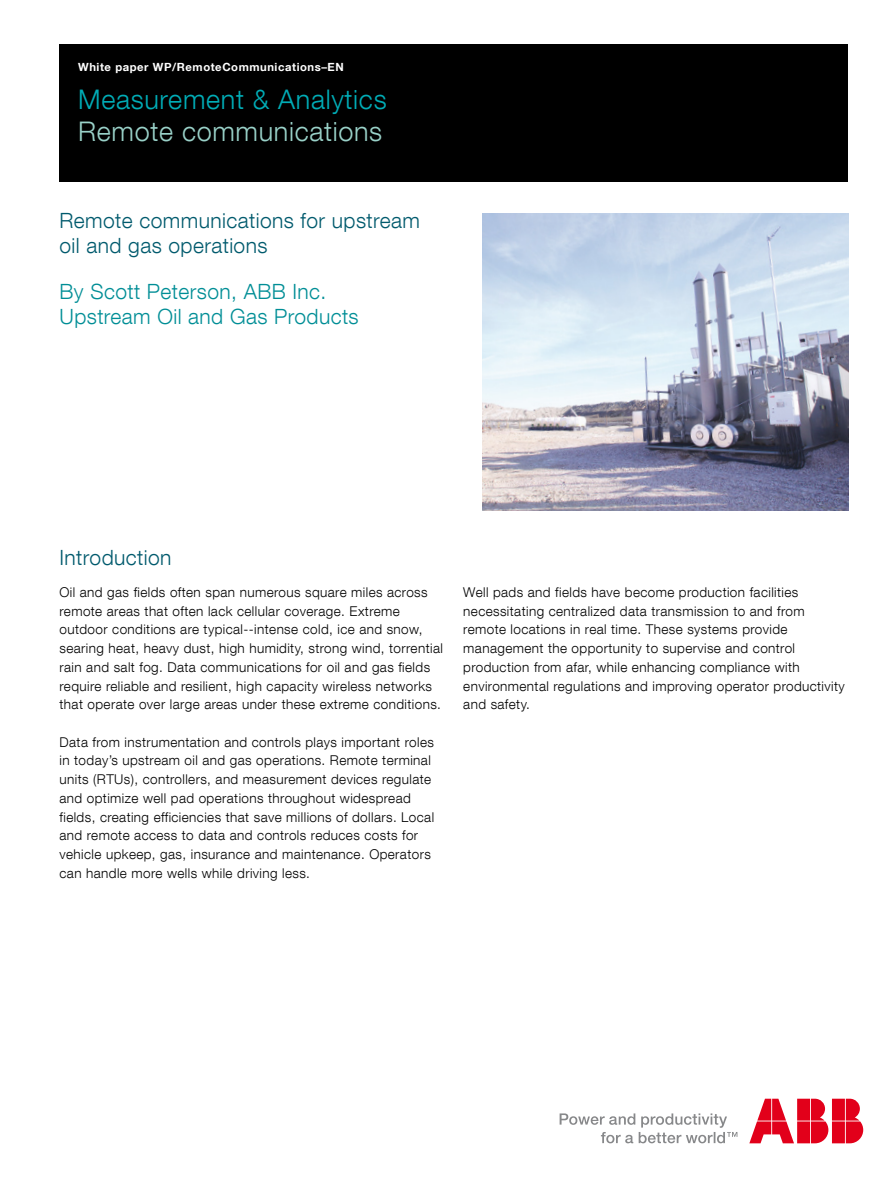
<style>
.page{position:relative;width:893px;height:1188px;background:#fff}
.page>*{position:absolute;margin:0;border:0;box-sizing:border-box;transform-origin:0 0}
.t1{font:300 27px "ABB Neue Helvetica";letter-spacing:.025em;color:#00acb6}
.t2{font:300 27px "ABB Neue Helvetica";letter-spacing:.025em;color:#99d1c8}
.t3{font:300 21px/24.8px "ABB Neue Helvetica";letter-spacing:.02em;color:#005a6d}
.t4{font:300 21px/24.8px "ABB Neue Helvetica";letter-spacing:.02em;color:#008e96}
.t5{font:300 13.5px/18.8px "ABB Neue Helvetica";letter-spacing:.03em;color:#000}
.t6{font:700 11.25px "ABB Neue Helvetica";letter-spacing:.05em;color:#fff}
</style>
<div class="page">
<img style="left:482px;top:213px;width:366px;height:297px">
<svg style="left:560px;top:1113px;width:177px;height:30px"></svg>
<svg style="left:749px;top:1099px;width:114px;height:44px"></svg>
<div style="left:60px;top:45px;width:788px;height:137px;background:#000"></div>
<p class="t6" style="left:78px;top:60px;width:267px">White paper WP/RemoteCommunications–EN</p>
<h1 class="t1" style="left:78px;top:83px;width:310px">Measurement &amp; Analytics</h1>
<h1 class="t2" style="left:78px;top:115px;width:306px">Remote communications</h1>
<h2 class="t3" style="left:60px;top:208px;width:362px">Remote communications for upstream oil and gas operations</h2>
<h2 class="t4" style="left:60px;top:279px;width:301px">By Scott Peterson, ABB Inc.<br>Upstream Oil and Gas Products</h2>
<h2 class="t3" style="left:60px;top:544px;width:113px">Introduction</h2>
<p class="t5" style="left:60px;top:583px;width:385px">Oil and gas fields often span numerous square miles across remote areas that often lack cellular coverage. Extreme outdoor conditions are typical--intense cold, ice and snow, searing heat, heavy dust, high humidity, strong wind, torrential rain and salt fog. Data communications for oil and gas fields require reliable and resilient, high capacity wireless networks that operate over large areas under these extreme conditions.</p>
<p class="t5" style="left:60px;top:732px;width:376px">Data from instrumentation and controls plays important roles in today’s upstream oil and gas operations. Remote terminal units (RTUs), controllers, and measurement devices regulate and optimize well pad operations throughout widespread fields, creating efficiencies that save millions of dollars. Local and remote access to data and controls reduces costs for vehicle upkeep, gas, insurance and maintenance. Operators can handle more wells while driving less.</p>
<p class="t5" style="left:463px;top:583px;width:383px">Well pads and fields have become production facilities necessitating centralized data transmission to and from remote locations in real time. These systems provide management the opportunity to supervise and control production from afar, while enhancing compliance with environmental regulations and improving operator productivity and safety.</p>
</div>
